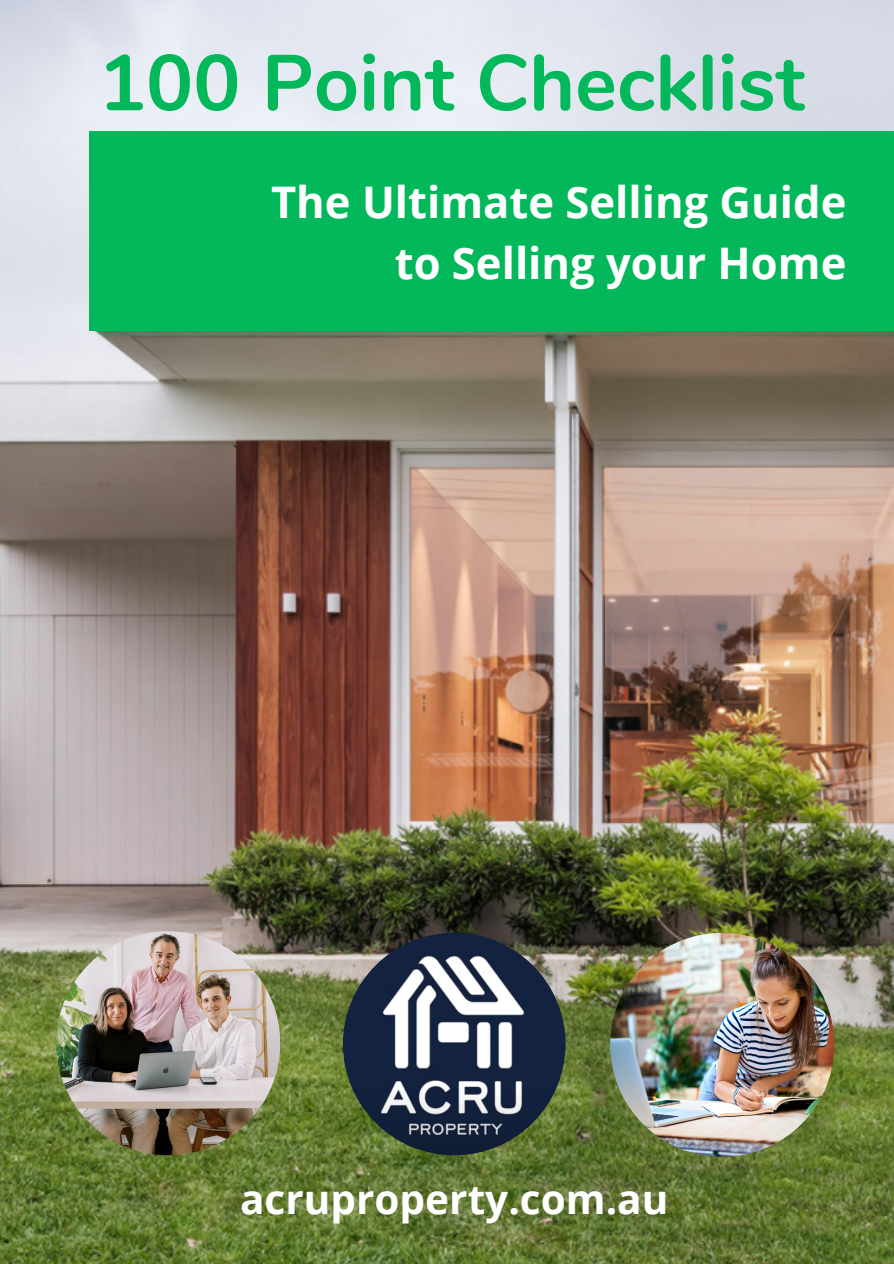
<style>
.page{position:relative;width:894px;height:1264px;background:#fff}
.page>*{position:absolute;margin:0;border:0;box-sizing:border-box;transform-origin:0 0}
.t1{font:700 78.75px "Nunito";color:#02b85a}
.t2{font:700 43.5px "Open Sans";color:#fff}
.t3{font:700 40.5px "Open Sans";color:#fff}
</style>
<div class="page">
<img style="left:0;top:0;width:893px;height:1263px">
<img style="left:56px;top:931px;width:224px;height:224px;border-radius:50%">
<img style="left:343px;top:932px;width:222px;height:223px;border-radius:50%">
<img style="left:610px;top:932px;width:224px;height:224px;border-radius:50%">
<div style="left:90px;top:132px;width:803px;height:199px;background:#02b85a"></div>
<p class="t1" style="left:99px;top:31px;width:707px">100 Point Checklist</p>
<p class="t2" style="left:271px;top:171px;width:576px">The Ultimate Selling Guide</p>
<p class="t2" style="left:394px;top:232px;width:453px">to Selling your Home</p>
<p class="t3" style="left:240px;top:1170px;width:429px">acruproperty.com.au</p>
</div>
